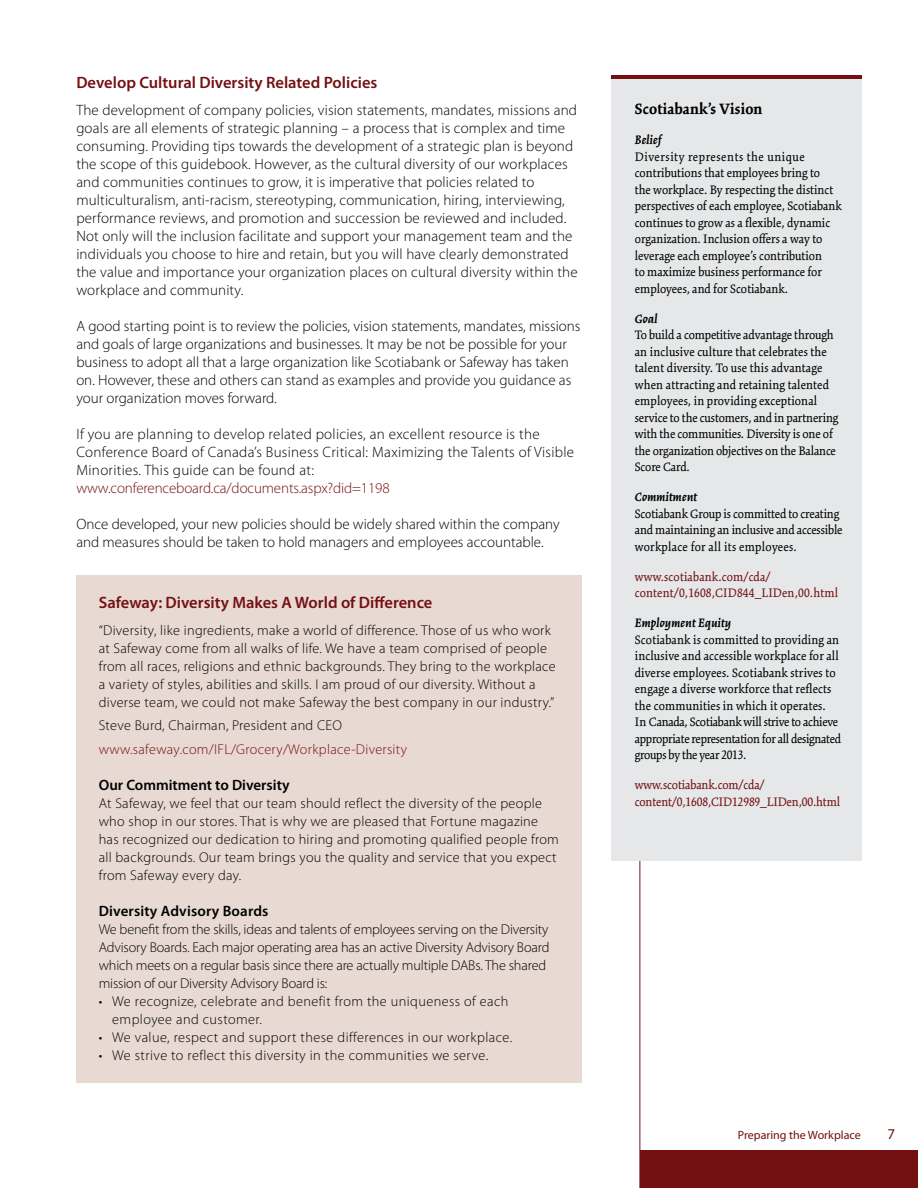
<style>
.page{position:relative;width:918px;height:1188px;background:#fff}
.page>*{position:absolute;margin:0;border:0;box-sizing:border-box;transform-origin:0 0}
.t1{font:600 16.5px "Myriad Pro";color:#731012}
.t2{font:700 16.5px "Kinesis Std";letter-spacing:.01em;color:#000}
.t3{font:300 15px/18px "Myriad Pro";letter-spacing:.01em;color:#000}
.t4{font:600 15px "Myriad Pro";color:#000}
.t5{font:300 15px "Myriad Pro";letter-spacing:-.01em;color:#731012}
.t6{font:15px "Myriad Pro";color:#731012}
.t7{font:300 14.25px/18px "Myriad Pro";letter-spacing:.02em;color:#000}
.t8{font:300 14.25px/18px "Myriad Pro";letter-spacing:-.01em;color:#000}
.t9{font:300 14.25px "Myriad Pro";letter-spacing:.02em;color:#731012}
.t10{font:13.5px/16.5px "Kinesis Std";color:#000}
.t11{font:13.5px/16.5px "Kinesis Std";color:#731012}
.t12{font:italic 700 13.5px "Kinesis Std";letter-spacing:.01em;color:#000}
.t13{font:12px "Myriad Pro";color:#731012}
.s1{font-size:15px}
</style>
<div class="page">
<div style="left:640px;top:1150px;width:278px;height:38px;background:#731012"></div>
<hr style="left:640px;top:76px;width:1px;height:1112px;background:#731012">
<div style="left:76px;top:575px;width:506px;height:508px;background:#e8d9d2"></div>
<div style="left:611px;top:79px;width:251px;height:782px;background:#e6e7e8"></div>
<hr style="left:611px;top:76px;width:251px;height:3px;background:#731012">
<p class="t1" style="left:76px;top:73px;width:303px">Develop Cultural Diversity Related Policies</p>
<p class="t3" style="left:76px;top:101px;width:503px">The development of company policies, vision statements, mandates, missions and goals are all elements of strategic planning – a process that is complex and time consuming. Providing tips towards the development of a strategic plan is beyond the scope of this guidebook. However, as the cultural diversity of our workplaces and communities continues to grow, it is imperative that policies related to multiculturalism, anti-racism, stereotyping, communication, hiring, interviewing, performance reviews, and promotion and succession be reviewed and included.<br>Not only will the inclusion facilitate and support your management team and the individuals you choose to hire and retain, but you will have clearly demonstrated the value and importance your organization places on cultural diversity within the workplace and community.</p>
<p class="t3" style="left:76px;top:317px;width:506px">A good starting point is to review the policies, vision statements, mandates, missions and goals of large organizations and businesses. It may be not be possible for your business to adopt all that a large organization like Scotiabank or Safeway has taken on. However, these and others can stand as examples and provide you guidance as your organization moves forward.</p>
<p class="t3" style="left:76px;top:425px;width:499px">If you are planning to develop related policies, an excellent resource is the<br>Conference Board of Canada’s Business Critical: Maximizing the Talents of Visible<br>Minorities. This guide can be found at:</p>
<p class="t5" style="left:76px;top:479px;width:315px">www.conferenceboard.ca/documents.aspx?did=1198</p>
<p class="t3" style="left:76px;top:515px;width:485px">Once developed, your new policies should be widely shared within the company and measures should be taken to hold managers and employees accountable.</p>
<p class="t1" style="left:99px;top:594px;width:335px">Safeway: Diversity Makes A World of Difference</p>
<p class="t7" style="left:99px;top:621px;width:459px">“Diversity, like ingredients, make a world of difference. Those of us who work at Safeway come from all walks of life. We have a team comprised of people from all races, religions and ethnic backgrounds. They bring to the workplace a variety of styles, abilities and skills. I am proud of our diversity. Without a diverse team, we could not make Safeway the best company in our industry.”</p>
<p class="t7" style="left:99px;top:716px;width:245px">Steve Burd, Chairman, President and CEO</p>
<p class="t9" style="left:99px;top:740px;width:310px">www.safeway.com/IFL/Grocery/Workplace-Diversity</p>
<p class="t4" style="left:99px;top:776px;width:192px">Our Commitment to Diversity</p>
<p class="t7" style="left:99px;top:794px;width:462px">At Safeway, we feel that our team should reflect the diversity of the people who shop in our stores. That is why we are pleased that Fortune magazine has recognized our dedication to hiring and promoting qualified people from all backgrounds. Our team brings you the quality and service that you expect from Safeway every day.</p>
<p class="t4" style="left:99px;top:902px;width:171px">Diversity Advisory Boards</p>
<p class="t8" style="left:99px;top:920px;width:452px">We benefit from the skills, ideas and talents of employees serving on the Diversity Advisory Boards. Each major operating area has an active Diversity Advisory Board which meets on a regular basis since there are actually multiple DABs. The shared mission of our Diversity Advisory Board is:</p>
<p class="t7" style="left:112px;top:992px;width:398px;text-indent:-13px">• We recognize, celebrate and benefit from the uniqueness of each employee and customer.</p>
<p class="t7" style="left:99px;top:1028px;width:415px">• We value, respect and support these differences in our workplace.</p>
<p class="t7" style="left:99px;top:1046px;width:391px">• We strive to reflect this diversity in the communities we serve<span class="s1">.</span></p>
<p class="t2" style="left:635px;top:100px;width:129px">Scotiabank’s Vision</p>
<p class="t12" style="left:635px;top:132px;width:28px">Belief</p>
<p class="t10" style="left:635px;top:149px;width:208px">Diversity represents the unique contributions that employees bring to<br>the workplace. By respecting the distinct perspectives of each employee, Scotiabank continues to grow as a flexible, dynamic organization. Inclusion offers a way to leverage each employee’s contribution<br>to maximize business performance for employees, and for Scotiabank.</p>
<p class="t12" style="left:635px;top:311px;width:24px">Goal</p>
<p class="t10" style="left:635px;top:327px;width:205px">To build a competitive advantage through an inclusive culture that celebrates the talent diversity. To use this advantage when attracting and retaining talented employees, in providing exceptional service to the customers, and in partnering with the communities. Diversity is one of the organization objectives on the Balance Score Card.</p>
<p class="t12" style="left:635px;top:489px;width:64px">Commitment</p>
<p class="t10" style="left:635px;top:505px;width:209px">Scotiabank Group is committed to creating and maintaining an inclusive and accessible workplace for all its employees.</p>
<p class="t11" style="left:635px;top:568px;width:205px">www.scotiabank.com/cda/ content/0,1608,CID844_LIDen,00.html</p>
<p class="t12" style="left:635px;top:615px;width:98px">Employment Equity</p>
<p class="t10" style="left:635px;top:631px;width:208px">Scotiabank is committed to providing an inclusive and accessible workplace for all diverse employees. Scotiabank strives to engage a diverse workforce that reflects the communities in which it operates.<br>In Canada, Scotiabank will strive to achieve appropriate representation for all designated groups by the year 2013.</p>
<p class="t11" style="left:635px;top:777px;width:207px">www.scotiabank.com/cda/ content/0,1608,CID12989_LIDen,00.html</p>
<p class="t13" style="left:738px;top:1127px;width:124px">Preparing the Workplace</p>
<p class="t6" style="left:888px;top:1125px;width:9px">7</p>
</div>
